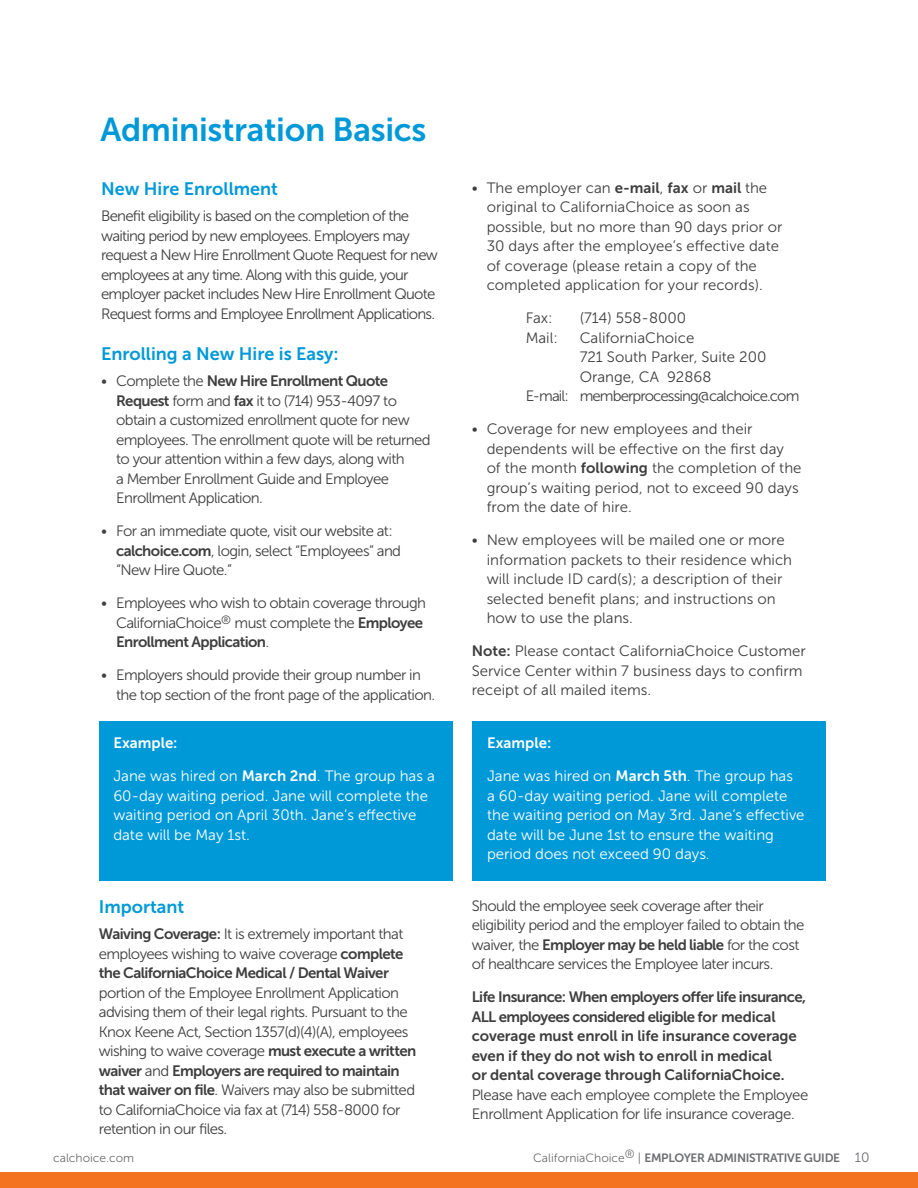
<style>
.page{position:relative;width:918px;height:1188px;background:#fff}
.page>*{position:absolute;margin:0;border:0;box-sizing:border-box;transform-origin:0 0}
.t1{font:33px "Museo Sans 700";letter-spacing:-.01em;color:#0099d8}
.SUBHEADERS_CCBlue_70{font:18px "Museo Sans 700";color:#0099d8}
.BODY_10pt_Grey{font:15px/19.5px "Museo Sans 300";letter-spacing:-.04em;color:#3e3e3f}
.BODY_10pt_Grey-2{font:15px/19.5px "Museo Sans 300";color:#3e3e3f}
.Body_10_pt{font:15px/19.5px "Museo Sans 300";letter-spacing:-.05em;color:#3e3e3f}
.Body_10_pt-2{font:15px/19.5px "Museo Sans 300";color:#fff}
.BODY_10pt_Grey-3{font:15px/19.5px "Museo Sans 700";letter-spacing:-.01em;color:#3e3e3f}
.Body_10_pt-3{font:15px/19.5px "Museo Sans 300";color:#3e3e3f}
.Body_10_pt-4{font:15px "Museo Sans 700";color:#fff}
.t2{font:13.5px "Museo Sans 300";color:#6c6d70}
.t3{font:12px "Museo Sans 700";letter-spacing:-.025em;color:#6c6d70}
.t4{font:12px "Museo Sans 300";color:#6c6d70}
.s1{font-family:"Museo Sans 700"}
.s2{font-family:"Museo Sans 300"}
</style>
<div class="page">
<div style="left:0;top:1173px;width:918px;height:15px;background:#f47321"></div>
<div style="left:99px;top:721px;width:354px;height:160px;background:#0099d8"></div>
<div style="left:473px;top:721px;width:353px;height:160px;background:#0099d8"></div>
<p class="t1" style="left:100px;top:112px;width:327px">Administration Basics</p>
<p class="SUBHEADERS_CCBlue_70" style="left:101px;top:179px;width:178px">New Hire Enrollment</p>
<p class="Body_10_pt" style="left:101px;top:206px;width:338px">Benefit eligibility is based on the completion of the waiting period by new employees. Employers may request a New Hire Enrollment Quote Request for new employees at any time. Along with this guide, your employer packet includes New Hire Enrollment Quote Request forms and Employee Enrollment Applications.</p>
<p class="SUBHEADERS_CCBlue_70" style="left:101px;top:344px;width:239px">Enrolling a New Hire is Easy:</p>
<p class="BODY_10pt_Grey" style="left:116px;top:371px;width:316px;text-indent:-15px">• Complete the <span class="s1">New Hire Enrollment Quote Request</span> form and <span class="s1">fax</span> it to (714) 953-4097 to obtain a customized enrollment quote for new employees. The enrollment quote will be returned to your attention within a few days, along with<br>a Member Enrollment Guide and Employee Enrollment Application.</p>
<p class="BODY_10pt_Grey" style="left:116px;top:521px;width:287px;text-indent:-15px">• For an immediate quote, visit our website at: <span class="s1">calchoice.com</span>, login, select “Employees” and “New Hire Quote.”</p>
<p class="BODY_10pt_Grey" style="left:116px;top:593px;width:311px;text-indent:-15px">• Employees who wish to obtain coverage through<br>CaliforniaChoice<sup>®</sup> must complete the <span class="s1">Employee<br>Enrollment Application</span>.</p>
<p class="BODY_10pt_Grey" style="left:116px;top:665px;width:321px;text-indent:-15px">• Employers should provide their group number in the top section of the front page of the application.</p>
<p class="Body_10_pt-4" style="left:113px;top:735px;width:66px">Example:</p>
<p class="Body_10_pt-2" style="left:113px;top:767px;width:323px">Jane was hired on <span class="s1">March 2nd</span>. The group has a 60-day waiting period. Jane will complete the waiting period on April 30th. Jane’s effective date will be May 1st.</p>
<p class="SUBHEADERS_CCBlue_70" style="left:99px;top:897px;width:87px">Important</p>
<p class="BODY_10pt_Grey" style="left:99px;top:925px;width:319px"><span class="s1">Waiving Coverage:</span> It is extremely important that employees wishing to waive coverage <span class="s1">complete the CaliforniaChoice Medical / Dental Waiver </span>portion of the Employee Enrollment Application advising them of their legal rights. Pursuant to the Knox Keene Act, Section 1357(d)(4)(A), employees wishing to waive coverage <span class="s1">must execute a written waiver</span> and <span class="s1">Employers are required to maintain that waiver on file</span>. Waivers may also be submitted to CaliforniaChoice via fax at (714) 558-8000 for retention in our files.</p>
<p class="BODY_10pt_Grey-2" style="left:487px;top:178px;width:297px;text-indent:-15px">• The employer can <span class="s1">e-mail</span>, <span class="s1">fax</span> or <span class="s1">mail</span> the original to CaliforniaChoice as soon as possible, but no more than 90 days prior or 30 days after the employee’s effective date of coverage (please retain a copy of the completed application for your records).</p>
<p class="Body_10_pt" style="left:526px;top:308px;width:29px">Fax:</p>
<p class="Body_10_pt-3" style="left:580px;top:308px;width:108px">(714) 558-8000</p>
<p class="Body_10_pt" style="left:526px;top:328px;width:34px">Mail:</p>
<p class="Body_10_pt-3" style="left:580px;top:328px;width:116px">CaliforniaChoice</p>
<p class="Body_10_pt-3" style="left:580px;top:347px;width:188px">721 South Parker, Suite 200</p>
<p class="Body_10_pt-3" style="left:580px;top:367px;width:133px">Orange, CA 92868</p>
<p class="Body_10_pt" style="left:526px;top:386px;width:275px">E-mail: memberprocessing@calchoice.com</p>
<p class="BODY_10pt_Grey-2" style="left:487px;top:419px;width:316px;text-indent:-15px">• Coverage for new employees and their dependents will be effective on the first day of the month <span class="s1">following</span> the completion of the group’s waiting period, not to exceed 90 days from the date of hire.</p>
<p class="BODY_10pt_Grey-2" style="left:487px;top:530px;width:307px;text-indent:-15px">• New employees will be mailed one or more information packets to their residence which will include ID card(s); a description of their selected benefit plans; and instructions on how to use the plans.</p>
<p class="Body_10_pt-3" style="left:472px;top:641px;width:336px"><span class="s1">Note:</span> Please contact CaliforniaChoice Customer<br>Service Center within 7 business days to confirm receipt of all mailed items.</p>
<p class="Body_10_pt-4" style="left:487px;top:735px;width:66px">Example:</p>
<p class="Body_10_pt-2" style="left:487px;top:767px;width:319px">Jane was hired on <span class="s1">March 5th</span>. The group has a 60-day waiting period. Jane will complete the waiting period on May 3rd. Jane’s effective date will be June 1st to ensure the waiting period does not exceed 90 days.</p>
<p class="BODY_10pt_Grey" style="left:472px;top:896px;width:334px">Should the employee seek coverage after their eligibility period and the employer failed to obtain the waiver, the <span class="s1">Employer may be held liable</span> for the cost of healthcare services the Employee later incurs.</p>
<p class="BODY_10pt_Grey-3" style="left:472px;top:987px;width:338px">Life Insurance: When employers offer life insurance, ALL employees considered eligible for medical coverage must enroll in life insurance coverage even if they do not wish to enroll in medical<br>or dental coverage through CaliforniaChoice.<br><span class="s2">Please have each employee complete the Employee Enrollment Application for life insurance coverage.</span></p>
<p class="t4" style="left:53px;top:1152px;width:82px">calchoice.com</p>
<p class="t3" style="left:533px;top:1151px;width:308px"><span class="s2">CaliforniaChoice</span><sup>®</sup> <span class="s2">|</span> EMPLOYER ADMINISTRATIVE GUIDE</p>
<p class="t2" style="left:855px;top:1150px;width:16px">10</p>
</div>
